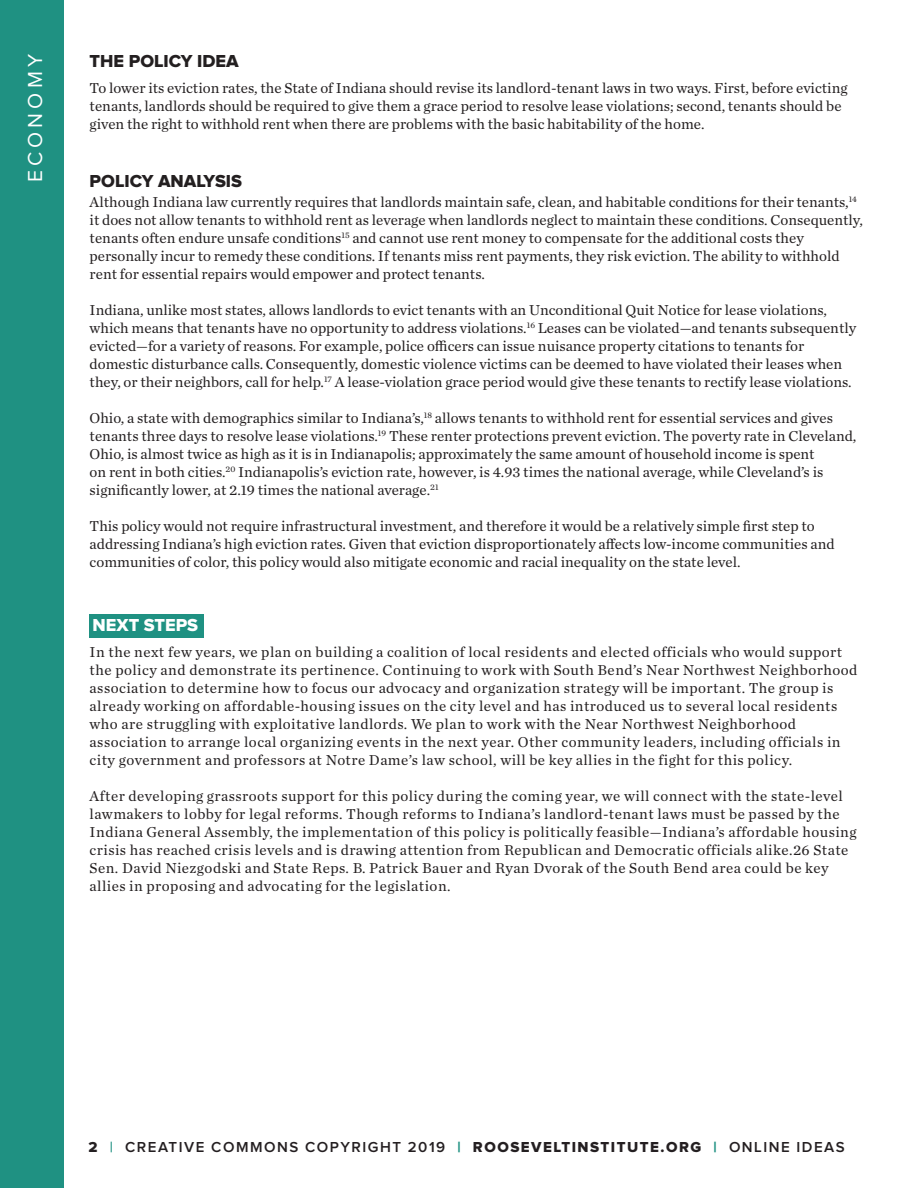
<style>
.page{position:relative;width:918px;height:1188px;background:#fff}
.page>*{position:absolute;margin:0;border:0;box-sizing:border-box;transform-origin:0 0}
.t1{font:21px "Proxima Nova";letter-spacing:.2em;color:#fff}
.t2{font:18px "Proxima Nova Extrabld";color:#231f20}
.t3{font:18px "Proxima Nova Extrabld";color:#fff}
.Body_Copy{font:15px/18px "Chronicle Text G1";color:#231f20}
.Body_Copy-2{font:15px/18px "Chronicle Text G1";letter-spacing:.03em;color:#231f20}
.t4{font:600 15px "Proxima Nova";letter-spacing:.1em;color:#241f21}
.s1{font-family:"Proxima Nova Extrabld";font-weight:400}
.s2{color:#1f9182}
.s3{font-family:"Proxima Nova Extrabld";font-weight:400;color:#1f9182}
</style>
<div class="page">
<div style="left:90px;top:614px;width:114px;height:24px;background:#1f9182"></div>
<div style="left:0;top:0;width:64px;height:1188px;background:#1f9182"></div>
<p class="t1" style="left:26px;top:182px;width:130px;rotate:-90deg">ECONOMY</p>
<p class="t2" style="left:90px;top:53px;width:151px">THE POLICY IDEA</p>
<p class="Body_Copy" style="left:90px;top:78px;width:759px">To lower its eviction rates, the State of Indiana should revise its landlord-tenant laws in two ways. First, before evicting tenants, landlords should be required to give them a grace period to resolve lease violations; second, tenants should be given the right to withhold rent when there are problems with the basic habitability of the home.</p>
<p class="t2" style="left:90px;top:173px;width:154px">POLICY ANALYSIS</p>
<p class="Body_Copy" style="left:90px;top:193px;width:775px">Although Indiana law currently requires that landlords maintain safe, clean, and habitable conditions for their tenants,<sup>14 </sup>it does not allow tenants to withhold rent as leverage when landlords neglect to maintain these conditions. Consequently, tenants often endure unsafe conditions<sup>15</sup> and cannot use rent money to compensate for the additional costs they personally incur to remedy these conditions. If tenants miss rent payments, they risk eviction. The ability to withhold rent for essential repairs would empower and protect tenants.</p>
<p class="Body_Copy" style="left:90px;top:301px;width:768px">Indiana, unlike most states, allows landlords to evict tenants with an Unconditional Quit Notice for lease violations, which means that tenants have no opportunity to address violations.<sup>16</sup> Leases can be violated—and tenants subsequently evicted—for a variety of reasons. For example, police officers can issue nuisance property citations to tenants for domestic disturbance calls. Consequently, domestic violence victims can be deemed to have violated their leases when they, or their neighbors, call for help.<sup>17</sup> A lease-violation grace period would give these tenants to rectify lease violations.</p>
<p class="Body_Copy" style="left:90px;top:409px;width:768px">Ohio, a state with demographics similar to Indiana’s,<sup>18</sup> allows tenants to withhold rent for essential services and gives tenants three days to resolve lease violations.<sup>19</sup> These renter protections prevent eviction. The poverty rate in Cleveland, Ohio, is almost twice as high as it is in Indianapolis; approximately the same amount of household income is spent<br>on rent in both cities.<sup>20</sup> Indianapolis’s eviction rate, however, is 4.93 times the national average, while Cleveland’s is significantly lower, at 2.19 times the national average.<sup>21</sup></p>
<p class="Body_Copy" style="left:90px;top:517px;width:746px">This policy would not require infrastructural investment, and therefore it would be a relatively simple first step to addressing Indiana’s high eviction rates. Given that eviction disproportionately affects low-income communities and communities of color, this policy would also mitigate economic and racial inequality on the state level.</p>
<p class="t3" style="left:93px;top:617px;width:107px">NEXT STEPS</p>
<p class="Body_Copy-2" style="left:90px;top:642px;width:769px">In the next few years, we plan on building a coalition of local residents and elected officials who would support the policy and demonstrate its pertinence. Continuing to work with South Bend’s Near Northwest Neighborhood association to determine how to focus our advocacy and organization strategy will be important. The group is already working on affordable-housing issues on the city level and has introduced us to several local residents who are struggling with exploitative landlords. We plan to work with the Near Northwest Neighborhood association to arrange local organizing events in the next year. Other community leaders, including officials in city government and professors at Notre Dame’s law school, will be key allies in the fight for this policy.</p>
<p class="Body_Copy-2" style="left:90px;top:786px;width:768px">After developing grassroots support for this policy during the coming year, we will connect with the state-level lawmakers to lobby for legal reforms. Though reforms to Indiana’s landlord-tenant laws must be passed by the Indiana General Assembly, the implementation of this policy is politically feasible—Indiana’s affordable housing crisis has reached crisis levels and is drawing attention from Republican and Democratic officials alike.26 State Sen. David Niezgodski and State Reps. B. Patrick Bauer and Ryan Dvorak of the South Bend area could be key allies in proposing and advocating for the legislation.</p>
<p class="t4" style="left:88px;top:1140px;width:758px"><span class="s1">2</span> <span class="s2">|</span> CREATIVE COMMONS COPYRIGHT 2019 <span class="s3">|</span> <span class="s1">ROOSEVELTINSTITUTE.ORG</span> <span class="s3">|</span> ONLINE IDEAS</p>
</div>
